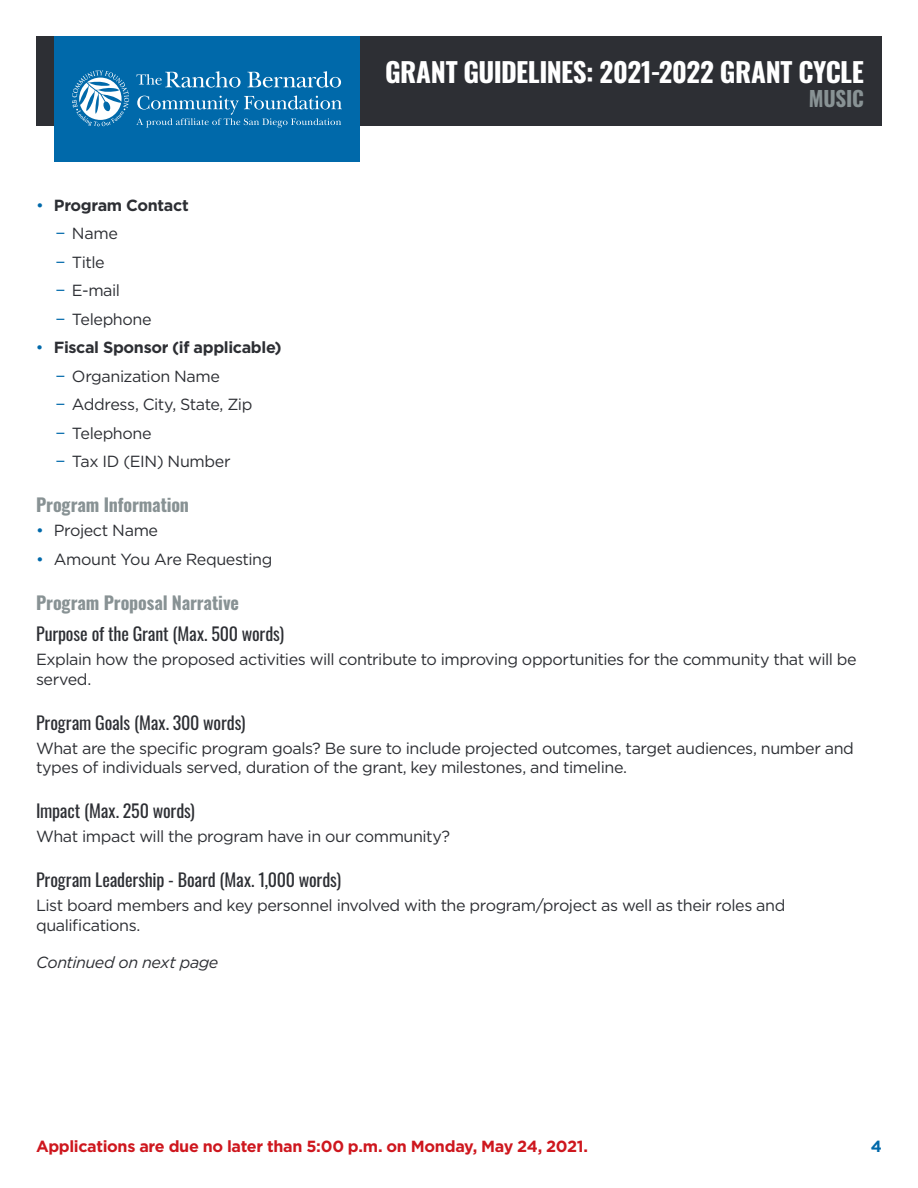
<style>
.page{position:relative;width:918px;height:1188px;background:#fff}
.page>*{position:absolute;margin:0;border:0;box-sizing:border-box;transform-origin:0 0}
.t1{font:700 27px "Oswald";letter-spacing:-.015em;color:#fff}
.t2{font:700 21px "Oswald";letter-spacing:-.01em;color:#889294}
.t3{font:18px "Oswald";letter-spacing:-.01em;color:#2d2f34}
.t4{font:700 18px "Oswald";letter-spacing:-.005em;color:#889294}
.t5{font:16.2px/28.5px "Gotham";letter-spacing:-.025em;color:#2d2f34}
.t6{font:700 16.2px "Gotham";letter-spacing:-.02em;color:#ce171e}
.t7{font:italic 16.2px "Gotham";letter-spacing:-.03em;color:#2d2f34}
.t8{font:700 16.2px "Gotham";color:#0069aa}
.s1{color:#0069aa}
.s2{font-weight:700}
</style>
<div class="page">
<div style="left:36px;top:36px;width:846px;height:89px;background:#2d2f34"></div>
<div style="left:54px;top:36px;width:306px;height:126px;background:#0069aa"></div>
<svg style="left:137px;top:71px;width:104px;height:17px"></svg>
<svg style="left:247px;top:71px;width:94px;height:17px"></svg>
<svg style="left:136px;top:95px;width:206px;height:33px"></svg>
<svg style="left:72px;top:70px;width:57px;height:56px"></svg>
<h1 class="t1" style="left:385px;top:58px;width:480px">GRANT GUIDELINES: 2021-2022 GRANT CYCLE</h1>
<p class="t2" style="left:809px;top:88px;width:57px">MUSIC</p>
<p class="t5" style="left:55px;top:191px;width:135px;text-indent:-19px"><span class="s1">•</span> <span class="s2">Program Contact </span><span class="s1">−</span> Name<br><span class="s1">−</span> Title<br><span class="s1">−</span> E-mail<br><span class="s1">−</span> Telephone</p>
<p class="t5" style="left:55px;top:333px;width:228px;text-indent:-19px"><span class="s1">•</span> <span class="s2">Fiscal Sponsor (if applicable) </span><span class="s1">−</span> Organization Name<br><span class="s1">−</span> Address, City, State, Zip<br><span class="s1">−</span> Telephone<br><span class="s1">−</span> Tax ID (EIN) Number</p>
<p class="t4" style="left:36px;top:496px;width:155px">Program Information</p>
<p class="t5" style="left:36px;top:516px;width:124px"><span class="s1">•</span> Project Name</p>
<p class="t5" style="left:36px;top:545px;width:238px"><span class="s1">•</span> Amount You Are Requesting</p>
<p class="t4" style="left:36px;top:593px;width:204px">Program Proposal Narrative</p>
<p class="t3" style="left:36px;top:618px;width:250px">Purpose of the Grant (Max. 500 words)</p>
<p class="t5" style="left:36px;top:650px;width:822px;line-height:19.5px">Explain how the proposed activities will contribute to improving opportunities for the community that will be served.</p>
<p class="t3" style="left:36px;top:707px;width:211px">Program Goals (Max. 300 words)</p>
<p class="t5" style="left:36px;top:738px;width:820px;line-height:19.5px">What are the specific program goals? Be sure to include projected outcomes, target audiences, number and types of individuals served, duration of the grant, key milestones, and timeline.</p>
<p class="t3" style="left:36px;top:795px;width:160px">Impact (Max. 250 words)</p>
<p class="t5" style="left:36px;top:822px;width:416px">What impact will the program have in our community?</p>
<p class="t3" style="left:36px;top:864px;width:307px">Program Leadership - Board (Max. 1,000 words)</p>
<p class="t5" style="left:36px;top:896px;width:751px;line-height:19.5px">List board members and key personnel involved with the program/project as well as their roles and qualifications.</p>
<p class="t7" style="left:36px;top:952px;width:184px">Continued on next page</p>
<p class="t6" style="left:36px;top:1136px;width:553px">Applications are due no later than 5:00 p.m. on Monday, May 24, 2021.</p>
<p class="t8" style="left:871px;top:1136px;width:13px">4</p>
</div>
